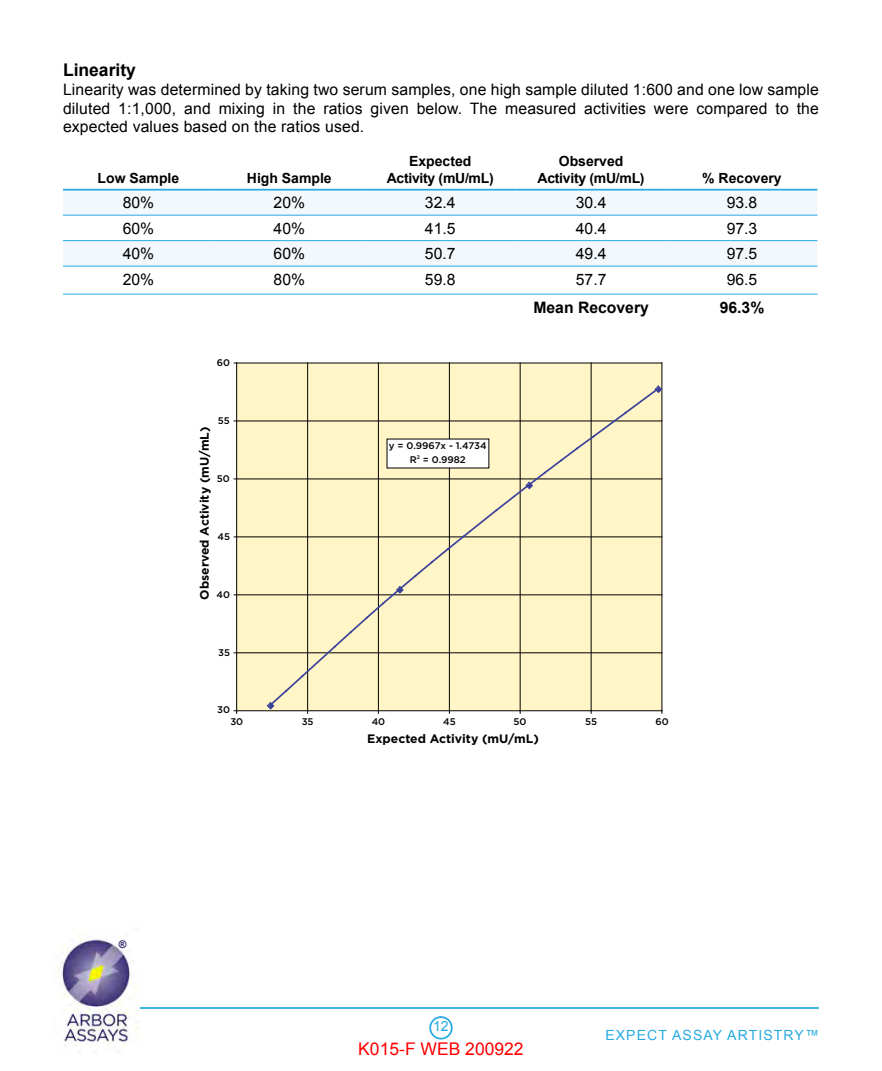
<style>
.page{position:relative;width:882px;height:1071px;background:#fff}
.page>*{position:absolute;margin:0;border:0;box-sizing:border-box;transform-origin:0 0}
.t1{font:17.5px "Arial";color:#f00}
.t2{font:700 17.5px "Arial";color:#000}
.t3{font:15.75px/18.9px "Arial";letter-spacing:.01em;color:#000;text-align:justify}
.t4{font:700 15.75px "Arial";color:#000}
.t5{font:700 14px/16.8px "Arial";letter-spacing:-.02em;color:#000;text-align:center}
.t6{font:700 14px "Arial";color:#000}
.t7{font:14px "Arial";letter-spacing:.08em;color:#28aae1}
.t8{font:700 12.25px "Gotham";color:#010101}
.t9{font:700 10.5px "Arial";color:#1d1160}
.t10{font:500 9.62px/14.5px "Gotham";color:#010101;text-align:center}
</style>
<div class="page">
<div style="left:429px;top:1016px;width:24px;height:24px;border:2px solid #28aae1;border-radius:50%"></div>
<img style="left:58px;top:936px;width:81px;height:117px">
<hr style="left:140px;top:1007px;width:679px;height:2px;background:#28aae1">
<svg style="left:63px;top:191px;width:754px;height:75px;fill:#f3f8fc"></svg>
<hr style="left:63px;top:215px;width:151px;height:1px;background:#28aae1">
<hr style="left:214px;top:215px;width:151px;height:1px;background:#28aae1">
<hr style="left:365px;top:215px;width:151px;height:1px;background:#28aae1">
<hr style="left:516px;top:215px;width:151px;height:1px;background:#28aae1">
<hr style="left:667px;top:215px;width:150px;height:1px;background:#28aae1">
<hr style="left:63px;top:240px;width:151px;height:1px;background:#28aae1">
<hr style="left:214px;top:240px;width:151px;height:1px;background:#28aae1">
<hr style="left:365px;top:240px;width:151px;height:1px;background:#28aae1">
<hr style="left:516px;top:240px;width:151px;height:1px;background:#28aae1">
<hr style="left:667px;top:240px;width:150px;height:1px;background:#28aae1">
<hr style="left:63px;top:266px;width:151px;height:1px;background:#28aae1">
<hr style="left:214px;top:266px;width:151px;height:1px;background:#28aae1">
<hr style="left:365px;top:266px;width:151px;height:1px;background:#28aae1">
<hr style="left:516px;top:266px;width:151px;height:1px;background:#28aae1">
<hr style="left:667px;top:266px;width:150px;height:1px;background:#28aae1">
<hr style="left:63px;top:294px;width:151px;height:1px;background:#28aae1">
<hr style="left:214px;top:294px;width:151px;height:1px;background:#28aae1">
<hr style="left:365px;top:294px;width:151px;height:1px;background:#28aae1">
<hr style="left:516px;top:294px;width:151px;height:1px;background:#28aae1">
<hr style="left:667px;top:294px;width:150px;height:1px;background:#28aae1">
<hr style="left:63px;top:189px;width:151px;height:2px;background:#28aae1">
<hr style="left:214px;top:189px;width:151px;height:2px;background:#28aae1">
<hr style="left:365px;top:189px;width:151px;height:2px;background:#28aae1">
<hr style="left:516px;top:189px;width:151px;height:2px;background:#28aae1">
<hr style="left:667px;top:189px;width:150px;height:2px;background:#28aae1">
<div style="left:237px;top:363px;width:425px;height:348px;background:#fff5c7"></div>
<hr style="left:237px;top:653px;width:425px;height:1px;background:#010101">
<hr style="left:237px;top:595px;width:425px;height:1px;background:#010101">
<hr style="left:237px;top:537px;width:425px;height:1px;background:#010101">
<hr style="left:237px;top:479px;width:425px;height:1px;background:#010101">
<hr style="left:237px;top:421px;width:425px;height:1px;background:#010101">
<hr style="left:237px;top:363px;width:425px;height:1px;background:#010101">
<hr style="left:307px;top:363px;width:1px;height:348px;background:#010101">
<hr style="left:378px;top:363px;width:1px;height:348px;background:#010101">
<hr style="left:449px;top:363px;width:1px;height:348px;background:#010101">
<hr style="left:520px;top:363px;width:1px;height:348px;background:#010101">
<hr style="left:591px;top:363px;width:1px;height:348px;background:#010101">
<hr style="left:662px;top:363px;width:1px;height:348px;background:#010101">
<hr style="left:236px;top:363px;width:1px;height:348px;background:#010101">
<hr style="left:237px;top:710px;width:425px;height:1px;background:#010101">
<svg style="left:266px;top:385px;width:397px;height:328px"></svg>
<div style="left:387px;top:439px;width:102px;height:29px;background:#fff"></div>
<p class="t2" style="left:63px;top:58px;width:74px">Linearity</p>
<p class="t3" style="left:63px;top:80px;width:757px">Linearity was determined by taking two serum samples, one high sample diluted 1:600 and one low sample diluted 1:1,000, and mixing in the ratios given below. The measured activities were compared to the expected values based on the ratios used.</p>
<p class="t6" style="left:98px;top:168px;width:83px">Low Sample</p>
<p class="t6" style="left:247px;top:168px;width:86px">High Sample</p>
<p class="t5" style="left:387px;top:153px;width:109px">Expected<br>Activity (mU/mL)</p>
<p class="t5" style="left:538px;top:153px;width:109px">Observed<br>Activity (mU/mL)</p>
<p class="t6" style="left:702px;top:168px;width:81px">% Recovery</p>
<p class="t3" style="left:123px;top:193px;width:33px">80%</p>
<p class="t3" style="left:274px;top:193px;width:33px">20%</p>
<p class="t3" style="left:425px;top:193px;width:32px">32.4</p>
<p class="t3" style="left:576px;top:193px;width:32px">30.4</p>
<p class="t3" style="left:727px;top:193px;width:32px">93.8</p>
<p class="t3" style="left:123px;top:219px;width:33px">60%</p>
<p class="t3" style="left:274px;top:219px;width:33px">40%</p>
<p class="t3" style="left:425px;top:219px;width:32px">41.5</p>
<p class="t3" style="left:576px;top:219px;width:32px">40.4</p>
<p class="t3" style="left:727px;top:219px;width:32px">97.3</p>
<p class="t3" style="left:123px;top:244px;width:33px">40%</p>
<p class="t3" style="left:274px;top:244px;width:33px">60%</p>
<p class="t3" style="left:425px;top:244px;width:32px">50.7</p>
<p class="t3" style="left:576px;top:244px;width:32px">49.4</p>
<p class="t3" style="left:727px;top:244px;width:32px">97.5</p>
<p class="t3" style="left:123px;top:270px;width:33px">20%</p>
<p class="t3" style="left:274px;top:270px;width:33px">80%</p>
<p class="t3" style="left:425px;top:270px;width:32px">59.8</p>
<p class="t3" style="left:576px;top:270px;width:32px">57.7</p>
<p class="t3" style="left:727px;top:270px;width:32px">96.5</p>
<p class="t4" style="left:533px;top:297px;width:117px">Mean Recovery</p>
<p class="t4" style="left:720px;top:297px;width:46px">96.3%</p>
<p class="t10" style="left:217px;top:355px;width:15px">60</p>
<p class="t10" style="left:218px;top:413px;width:13px">55</p>
<p class="t8" style="left:197px;top:600px;width:174px;rotate:-90deg">Observed Activity (mU/mL)</p>
<p class="t10" style="left:217px;top:471px;width:14px">50</p>
<p class="t10" style="left:218px;top:529px;width:14px">45</p>
<p class="t10" style="left:216px;top:587px;width:15px">40</p>
<p class="t10" style="left:218px;top:645px;width:13px">35</p>
<p class="t10" style="left:217px;top:703px;width:14px">30</p>
<p class="t10" style="left:389px;top:438px;width:99px">y = 0.9967x - 1.4734<br>R<sup>2</sup> = 0.9982</p>
<p class="t9" style="left:119px;top:937px;width:9px">®</p>
<p class="t10" style="left:230px;top:715px;width:14px">30</p>
<p class="t10" style="left:302px;top:715px;width:13px">35</p>
<p class="t10" style="left:372px;top:715px;width:15px">40</p>
<p class="t10" style="left:443px;top:715px;width:14px">45</p>
<p class="t10" style="left:514px;top:715px;width:14px">50</p>
<p class="t10" style="left:585px;top:715px;width:13px">55</p>
<p class="t10" style="left:655px;top:715px;width:15px">60</p>
<p class="t8" style="left:367px;top:732px;width:173px">Expected Activity (mU/mL)</p>
<p class="t7" style="left:433px;top:1017px;width:17px">12</p>
<p class="t1" style="left:358px;top:1037px;width:167px">K015-F WEB 200922</p>
<p class="t7" style="left:605px;top:1025px;width:215px">EXPECT ASSAY ARTISTRY™</p>
</div>
